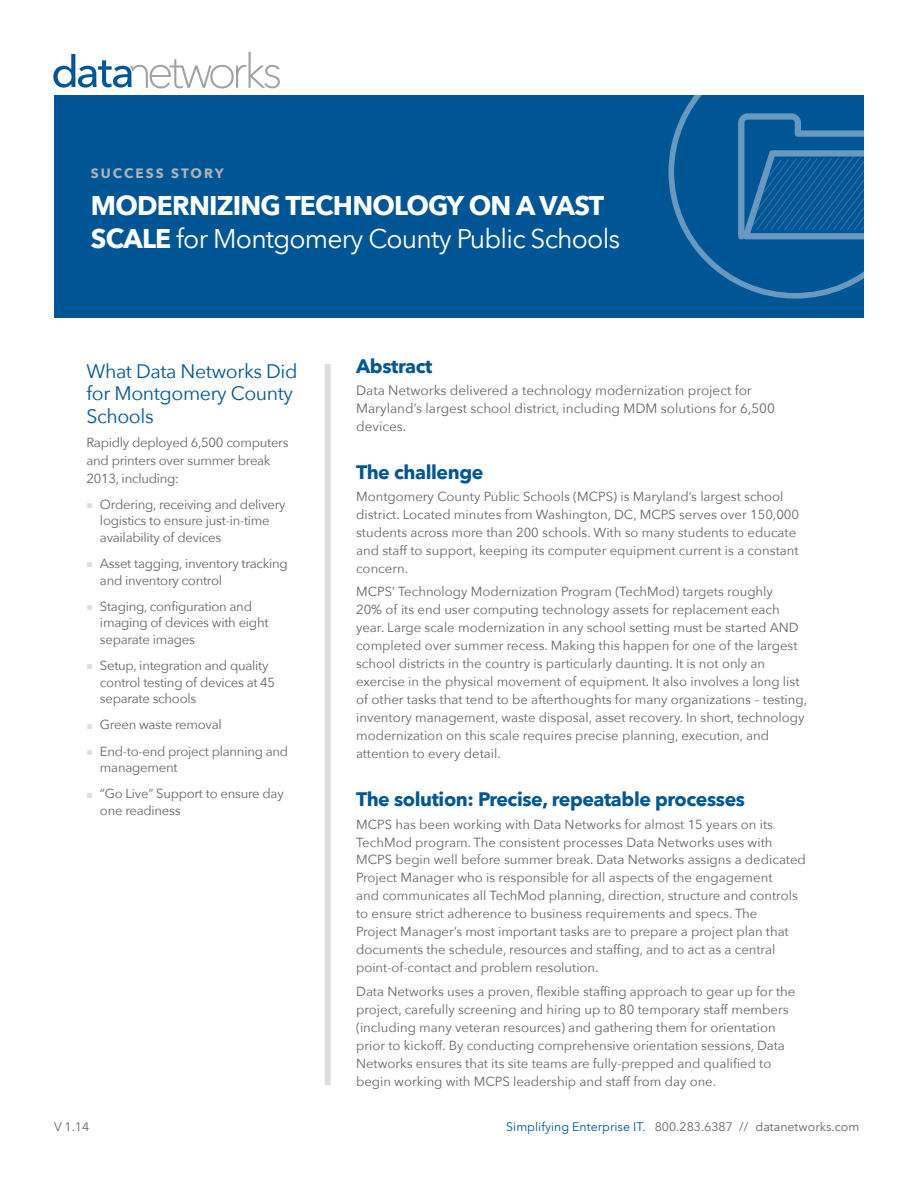
<style>
.page{position:relative;width:918px;height:1188px;background:#fff}
.page>*{position:absolute;margin:0;border:0;box-sizing:border-box;transform-origin:0 0}
.t1{font:700 27px/33px "Avenir Next LT Pro";letter-spacing:-.03em;color:#fff}
.t2{font:700 19.5px "Avenir Next LT Pro";letter-spacing:-.02em;color:#005695}
.t3{font:19.5px/22.5px "Avenir Next";letter-spacing:-.02em;color:#005695}
.t4{font:13.5px/18px "Avenir Next";color:#636466}
.t5{font:700 13.5px "Avenir Next LT Pro";letter-spacing:.15em;color:#b1b4b6}
.t6{font:13.2px/18px "Avenir Next";color:#636466}
.t7{font:13.2px/16.5px "Avenir Next";letter-spacing:-.02em;color:#636466}
.t8{font:12.3px "Avenir Next LT Pro";color:#636466}
.s1{font-weight:400}
.s2{font-family:"Arial";font-size:10.5px;color:#dcddde}
.s3{color:#005695}
</style>
<div class="page">
<div style="left:54px;top:95px;width:810px;height:223px;background:#005695"></div>
<svg style="left:669px;top:95px;width:195px;height:204px"></svg>
<div style="left:325px;top:364px;width:6px;height:721px;background:#dcddde"></div>
<svg style="left:53px;top:52px;width:227px;height:36px"></svg>
<p class="t5" style="left:91px;top:165px;width:134px">SUCCESS STORY</p>
<h1 class="t1" style="left:91px;top:189px;width:531px">MODERNIZING TECHNOLOGY ON A VAST<br>SCALE <span class="s1">for Montgomery County Public Schools</span></h1>
<h2 class="t3" style="left:86px;top:359px;width:212px">What Data Networks Did for Montgomery County<br>Schools</h2>
<p class="t7" style="left:86px;top:433px;width:204px;line-height:18px">Rapidly deployed 6,500 computers and printers over summer break<br>2013, including:</p>
<p class="t7" style="left:100px;top:496px;width:187px;text-indent:-14px"><span class="s2">■</span> Ordering, receiving and delivery logistics to ensure just-in-time availability of devices</p>
<p class="t7" style="left:100px;top:555px;width:189px;text-indent:-14px"><span class="s2">■</span> Asset tagging, inventory tracking and inventory control</p>
<p class="t7" style="left:100px;top:598px;width:170px;text-indent:-14px"><span class="s2">■</span> Staging, configuration and imaging of devices with eight separate images</p>
<p class="t7" style="left:100px;top:657px;width:177px;text-indent:-14px"><span class="s2">■</span> Setup, integration and quality control testing of devices at 45 separate schools</p>
<p class="t7" style="left:86px;top:716px;width:137px"><span class="s2">■</span> Green waste removal</p>
<p class="t7" style="left:100px;top:742px;width:190px;text-indent:-14px"><span class="s2">■</span> End-to-end project planning and management</p>
<p class="t7" style="left:100px;top:785px;width:185px;text-indent:-14px"><span class="s2">■</span> “Go Live” Support to ensure day one readiness</p>
<p class="t8" style="left:54px;top:1119px;width:37px">V 1.14</p>
<h2 class="t2" style="left:356px;top:354px;width:78px">Abstract</h2>
<p class="t4" style="left:356px;top:381px;width:420px">Data Networks delivered a technology modernization project for<br>Maryland’s largest school district, including MDM solutions for 6,500 devices.</p>
<h2 class="t2" style="left:356px;top:460px;width:129px">The challenge</h2>
<p class="t6" style="left:356px;top:487px;width:445px">Montgomery County Public Schools (MCPS) is Maryland’s largest school district. Located minutes from Washington, DC, MCPS serves over 150,000 students across more than 200 schools. With so many students to educate and staff to support, keeping its computer equipment current is a constant concern.</p>
<p class="t6" style="left:356px;top:582px;width:453px">MCPS’ Technology Modernization Program (TechMod) targets roughly<br>20% of its end user computing technology assets for replacement each year. Large scale modernization in any school setting must be started AND completed over summer recess. Making this happen for one of the largest school districts in the country is particularly daunting. It is not only an exercise in the physical movement of equipment. It also involves a long list of other tasks that tend to be afterthoughts for many organizations – testing, inventory management, waste disposal, asset recovery. In short, technology modernization on this scale requires precise planning, execution, and attention to every detail.</p>
<h2 class="t2" style="left:356px;top:787px;width:391px">The solution: Precise, repeatable processes</h2>
<p class="t6" style="left:356px;top:814px;width:451px">MCPS has been working with Data Networks for almost 15 years on its TechMod program. The consistent processes Data Networks uses with MCPS begin well before summer break. Data Networks assigns a dedicated Project Manager who is responsible for all aspects of the engagement<br>and communicates all TechMod planning, direction, structure and controls to ensure strict adherence to business requirements and specs. The<br>Project Manager’s most important tasks are to prepare a project plan that documents the schedule, resources and staffing, and to act as a central point-of-contact and problem resolution.</p>
<p class="t6" style="left:356px;top:982px;width:441px">Data Networks uses a proven, flexible staffing approach to gear up for the project, carefully screening and hiring up to 80 temporary staff members (including many veteran resources) and gathering them for orientation prior to kickoff. By conducting comprehensive orientation sessions, Data Networks ensures that its site teams are fully-prepped and qualified to begin working with MCPS leadership and staff from day one.</p>
<p class="t8" style="left:506px;top:1119px;width:355px"><span class="s3">Simplifying Enterprise IT.</span> 800.283.6387 // datanetworks.com</p>
</div>
